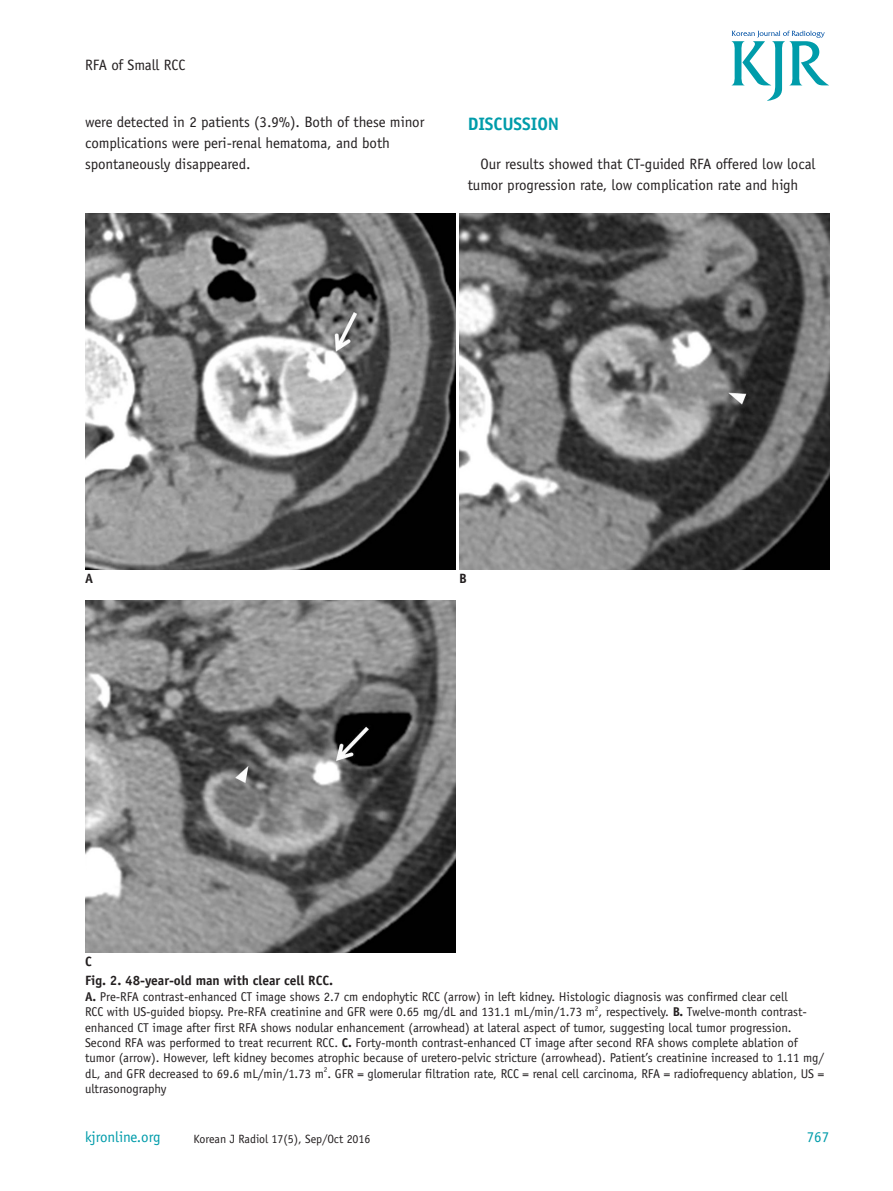
<style>
.page{position:relative;width:893px;height:1191px;background:#fff}
.page>*{position:absolute;margin:0;border:0;box-sizing:border-box;transform-origin:0 0}
.큰제목{font:700 18px "Officina Sans Std";letter-spacing:-.005em;color:#009caa}
.본문{font:15px/21px "Officina Sans Std";letter-spacing:-.005em;color:#231f20}
.t1{font:15px "Officina Sans Std";letter-spacing:-.005em;color:#009caa}
.그림제목{font:700 13.5px "Officina Sans Std";letter-spacing:-.005em;color:#231f20}
.그림제목-2{font:12.75px/15.3px "Officina Sans Std";letter-spacing:-.005em;color:#231f20}
.t2{font:12px "Officina Sans Std";letter-spacing:-.005em;color:#231f20}
.s1{font-weight:700}
</style>
<div class="page">
<svg style="left:732px;top:31px;width:97px;height:70px"></svg>
<img style="left:85px;top:213px;width:370px;height:356px">
<img style="left:85px;top:600px;width:370px;height:352px">
<img style="left:459px;top:213px;width:370px;height:356px">
<p class="본문" style="left:85px;top:54px;width:102px">RFA of Small RCC</p>
<p class="본문" style="left:85px;top:112px;width:341px">were detected in 2 patients (3.9%). Both of these minor complications were peri-renal hematoma, and both spontaneously disappeared.</p>
<p class="큰제목" style="left:468px;top:112px;width:93px">DISCUSSION</p>
<p class="본문" style="left:468px;top:154px;width:349px;text-indent:13px">Our results showed that CT-guided RFA offered low local tumor progression rate, low complication rate and high</p>
<p class="그림제목" style="left:85px;top:569px;width:10px">A</p>
<p class="그림제목" style="left:85px;top:953px;width:8px">C</p>
<p class="그림제목" style="left:459px;top:569px;width:9px">B</p>
<p class="그림제목" style="left:85px;top:972px;width:250px">Fig. 2. 48-year-old man with clear cell RCC.</p>
<p class="그림제목-2" style="left:85px;top:989px;width:741px"><span class="s1">A.</span> Pre-RFA contrast-enhanced CT image shows 2.7 cm endophytic RCC (arrow) in left kidney. Histologic diagnosis was confirmed clear cell<br>RCC with US-guided biopsy. Pre-RFA creatinine and GFR were 0.65 mg/dL and 131.1 mL/min/1.73 m<sup>2</sup>, respectively. <span class="s1">B.</span> Twelve-month contrast&shy;enhanced CT image after first RFA shows nodular enhancement (arrowhead) at lateral aspect of tumor, suggesting local tumor progression.<br>Second RFA was performed to treat recurrent RCC. <span class="s1">C.</span> Forty-month contrast-enhanced CT image after second RFA shows complete ablation of tumor (arrow). However, left kidney becomes atrophic because of uretero-pelvic stricture (arrowhead). Patient’s creatinine increased to 1.11 mg/ dL, and GFR decreased to 69.6 mL/min/1.73 m<sup>2</sup>. GFR = glomerular filtration rate, RCC = renal cell carcinoma, RFA = radiofrequency ablation, US = ultrasonography</p>
<p class="t1" style="left:85px;top:1128px;width:77px">kjronline.org</p>
<p class="t2" style="left:194px;top:1132px;width:178px">Korean J Radiol 17(5), Sep/Oct 2016</p>
<p class="t1" style="left:807px;top:1128px;width:24px">767</p>
</div>
